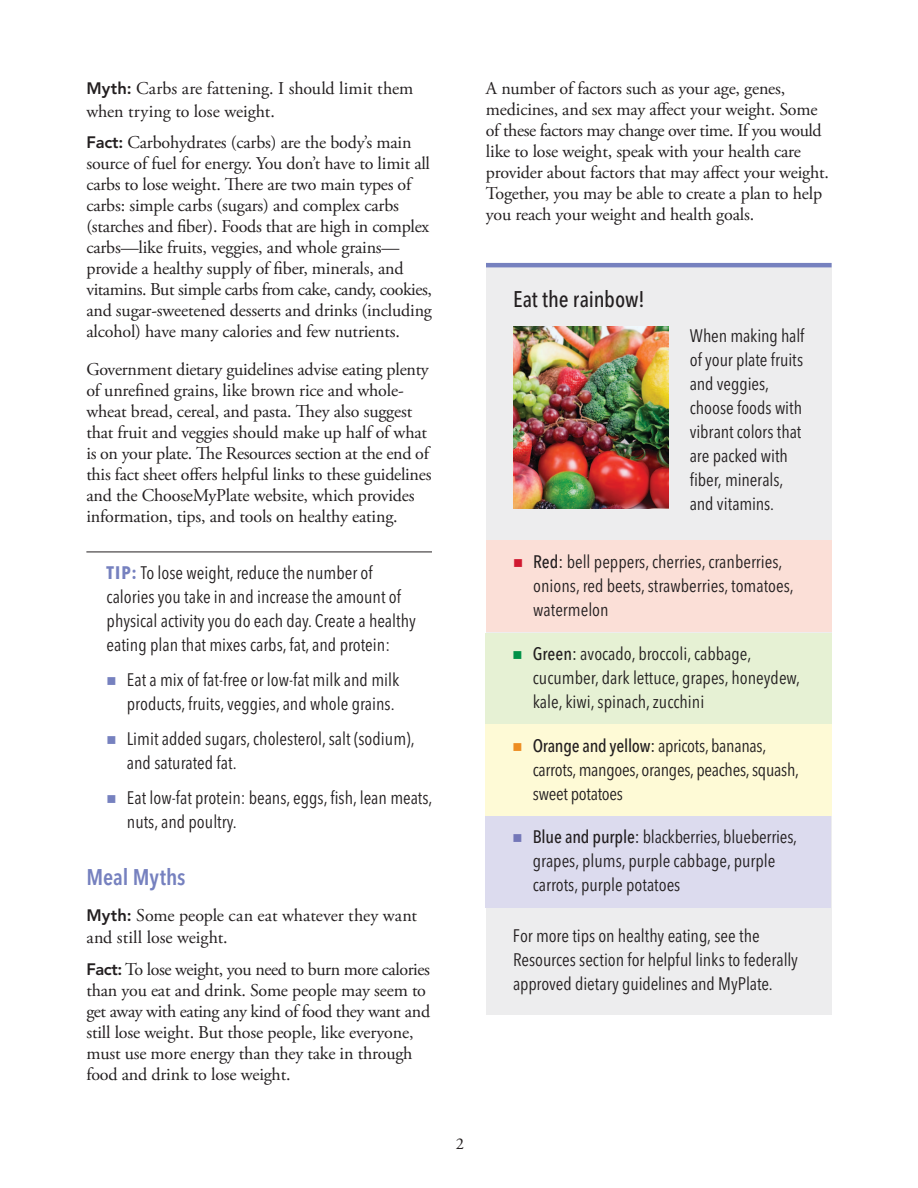
<style>
.page{position:relative;width:918px;height:1188px;background:#fff}
.page>*{position:absolute;margin:0;border:0;box-sizing:border-box;transform-origin:0 0}
.Sidebar_Head{font:500 condensed 22.5px "Avenir Next LT Pro";letter-spacing:-.005em;color:#231f20}
.t1{font:600 condensed 22.5px "Avenir Next LT Pro";color:#7681bf}
.Fact{font:18px/21px "Adobe Garamond Pro";letter-spacing:-.01em;color:#231f20}
.Body{font:18px/21px "Adobe Garamond Pro";letter-spacing:-.01em;color:#231f20}
.Box_Bullet{font:condensed 18px/24px "Avenir Next LT Pro";color:#231f20}
.Sidebar_Body_2{font:condensed 18px/24px "Avenir Next LT Pro";letter-spacing:-.005em;color:#231f20}
.TIP_Bullet{font:condensed 18px/24px "Avenir Next LT Pro";color:#231f20}
.TIP{font:condensed 18px/24px "Avenir Next LT Pro";color:#231f20}
.Myth{font:18px/22.5px "Adobe Garamond Pro";color:#231f20}
.t2{font:16.5px "Adobe Garamond Pro";color:#231f20}
.s1{font-family:"Avenir LT Std";font-weight:800;font-size:16.5px}
.s2{font-weight:700;color:#7681bf}
.s3{font-weight:500}
</style>
<div class="page">
<hr style="left:86px;top:552px;width:346px;height:1px;background:#231f20">
<div style="left:486px;top:263px;width:346px;height:752px;background:#ededee"></div>
<hr style="left:486px;top:263px;width:346px;height:4px;background:#7681bf">
<div style="left:486px;top:633px;width:346px;height:92px;background:#e6f1d4"></div>
<div style="left:486px;top:725px;width:346px;height:91px;background:#fefad6"></div>
<div style="left:486px;top:816px;width:345px;height:92px;background:#dcdbee"></div>
<div style="left:486px;top:541px;width:345px;height:91px;background:#fbdfd7"></div>
<img style="left:513px;top:327px;width:156px;height:181px">
<p class="Myth" style="left:86px;top:78px;width:328px"><span class="s1">Myth:</span> Carbs are fattening. I should limit them when trying to lose weight.</p>
<p class="Fact" style="left:86px;top:133px;width:347px"><span class="s1">Fact:</span> Carbohydrates (carbs) are the body’s main source of fuel for energy. You don’t have to limit all carbs to lose weight. There are two main types of carbs: simple carbs (sugars) and complex carbs (starches and fiber). Foods that are high in complex carbs—like fruits, veggies, and whole grains— provide a healthy supply of fiber, minerals, and vitamins. But simple carbs from cake, candy, cookies, and sugar-sweetened desserts and drinks (including alcohol) have many calories and few nutrients.</p>
<p class="Body" style="left:86px;top:359px;width:347px">Government dietary guidelines advise eating plenty of unrefined grains, like brown rice and whole&shy;wheat bread, cereal, and pasta. They also suggest that fruit and veggies should make up half of what is on your plate. The Resources section at the end of this fact sheet offers helpful links to these guidelines and the ChooseMyPlate website, which provides information, tips, and tools on healthy eating.</p>
<p class="TIP" style="left:107px;top:561px;width:311px"><span class="s2">TIP:</span> To lose weight, reduce the number of calories you take in and increase the amount of physical activity you do each day. Create a healthy eating plan that mixes carbs, fat, and protein:</p>
<p class="TIP_Bullet" style="left:127px;top:668px;width:274px">Eat a mix of fat-free or low-fat milk and milk products, fruits, veggies, and whole grains.</p>
<p class="TIP_Bullet" style="left:127px;top:727px;width:289px">Limit added sugars, cholesterol, salt (sodium), and saturated fat.</p>
<p class="TIP_Bullet" style="left:127px;top:785px;width:307px">Eat low-fat protein: beans, eggs, fish, lean meats, nuts, and poultry.</p>
<h2 class="t1" style="left:86px;top:863px;width:101px">Meal Myths</h2>
<p class="Myth" style="left:86px;top:904px;width:332px"><span class="s1">Myth:</span> Some people can eat whatever they want and still lose weight.</p>
<p class="Fact" style="left:86px;top:959px;width:345px"><span class="s1">Fact:</span> To lose weight, you need to burn more calories than you eat and drink. Some people may seem to get away with eating any kind of food they want and still lose weight. But those people, like everyone, must use more energy than they take in through food and drink to lose weight.</p>
<p class="Body" style="left:486px;top:79px;width:344px">A number of factors such as your age, genes, medicines, and sex may affect your weight. Some of these factors may change over time. If you would like to lose weight, speak with your health care provider about factors that may affect your weight.<br>Together, you may be able to create a plan to help you reach your weight and health goals.</p>
<h2 class="Sidebar_Head" style="left:513px;top:285px;width:134px">Eat the rainbow!</h2>
<p class="Sidebar_Body_2" style="left:690px;top:323px;width:116px">When making half of your plate fruits and veggies, choose foods with vibrant colors that are packed with fiber, minerals, and vitamins.</p>
<p class="Box_Bullet" style="left:533px;top:549px;width:262px"><span class="s3">Red:</span> bell peppers, cherries, cranberries, onions, red beets, strawberries, tomatoes, watermelon</p>
<p class="Box_Bullet" style="left:533px;top:642px;width:269px"><span class="s3">Green:</span> avocado, broccoli, cabbage, cucumber, dark lettuce, grapes, honeydew, kale, kiwi, spinach, zucchini</p>
<p class="Box_Bullet" style="left:533px;top:733px;width:268px"><span class="s3">Orange and yellow:</span> apricots, bananas, carrots, mangoes, oranges, peaches, squash, sweet potatoes</p>
<p class="Box_Bullet" style="left:533px;top:825px;width:266px"><span class="s3">Blue and purple:</span> blackberries, blueberries, grapes, plums, purple cabbage, purple carrots, purple potatoes</p>
<p class="Sidebar_Body_2" style="left:513px;top:923px;width:287px">For more tips on healthy eating, see the<br>Resources section for helpful links to federally approved dietary guidelines and MyPlate.</p>
<p class="t2" style="left:456px;top:1134px;width:10px">2</p>
</div>
